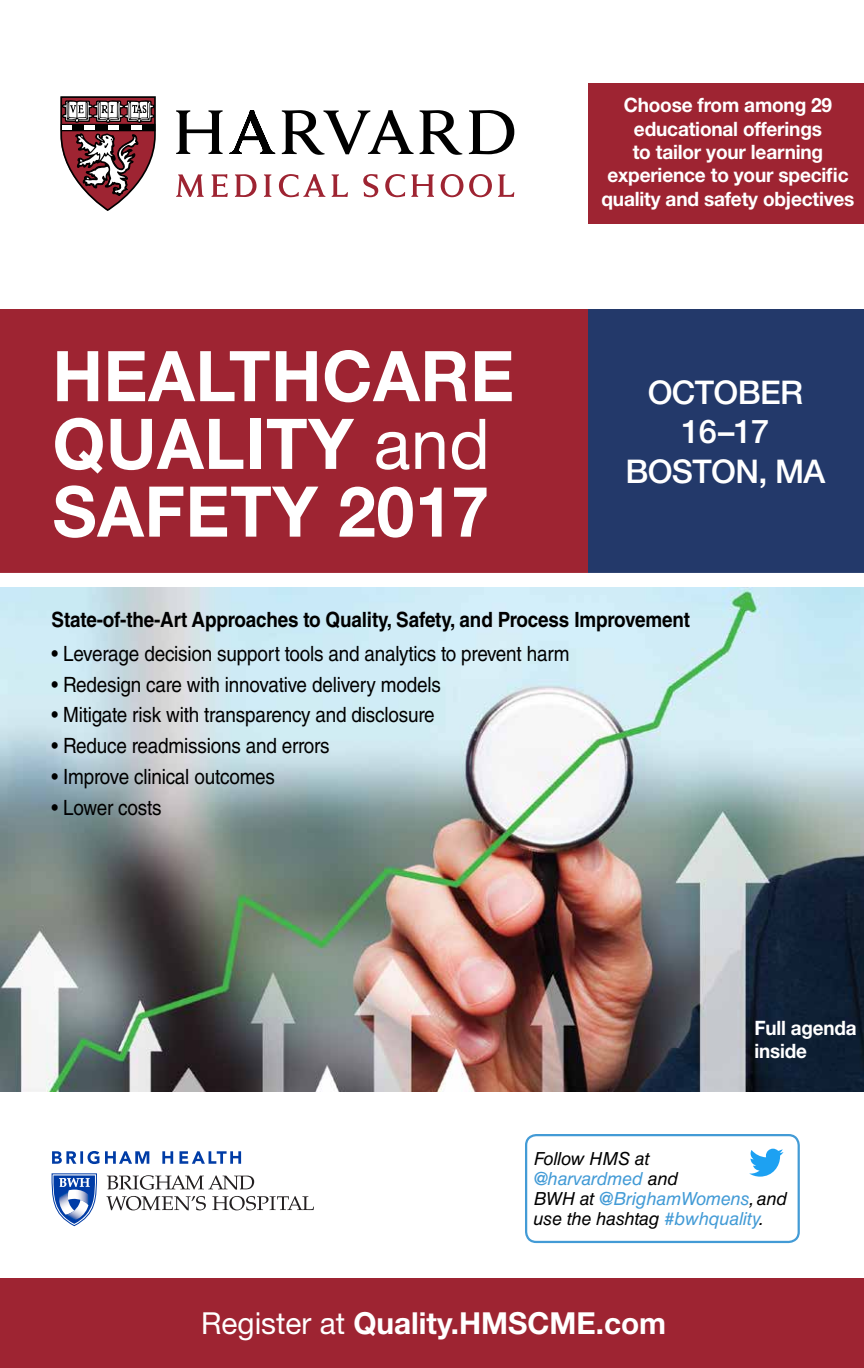
<style>
.page{position:relative;width:864px;height:1368px;background:#fff}
.page>*{position:absolute;margin:0;border:0;box-sizing:border-box;transform-origin:0 0}
.t1{font:700 70px/67.8px "Helvetica Neue LT Std";letter-spacing:.01em;color:#fff}
.t2{font:500 32.6px/39.2px "Helvetica Neue LT Std";letter-spacing:-.02em;color:#fff;text-align:center}
.t3{font:700 30.4px "Helvetica Neue LT Std";color:#fff}
.t4{font:21px "Helvetica LT Std";letter-spacing:-.01em;color:#000;scale:.9 1}
.t5{font:700 21px "Helvetica LT Std";letter-spacing:-.01em;color:#000;scale:.9 1}
.t6{font:700 19.8px/23.4px "Helvetica Neue LT Std";letter-spacing:-.01em;color:#fff;text-align:center;scale:.96 1}
.t7{font:700 19.8px/23.4px "Helvetica Neue LT Std";letter-spacing:-.01em;color:#fff;scale:.95 1}
.t8{font:italic 18px/20.2px "Helvetica LT Std";letter-spacing:-.01em;color:#000}
.s1{font-weight:400}
.s2{color:#439bd6}
</style>
<div class="page">
<div style="left:0;top:1279px;width:864px;height:89px;background:#9e2432"></div>
<img style="left:0;top:587px;width:864px;height:505px">
<svg style="left:176px;top:110px;width:338px;height:45px"></svg>
<svg style="left:176px;top:174px;width:338px;height:23px"></svg>
<svg style="left:60px;top:96px;width:96px;height:115px"></svg>
<div style="left:0;top:309px;width:589px;height:269px;background:#9e2432"></div>
<div style="left:589px;top:309px;width:275px;height:269px;background:#23396a"></div>
<svg style="left:52px;top:1173px;width:45px;height:53px"></svg>
<svg style="left:106px;top:1175px;width:208px;height:35px"></svg>
<svg style="left:52px;top:1151px;width:189px;height:13px"></svg>
<div style="left:0;top:573px;width:864px;height:9px;background:#fff"></div>
<div style="left:589px;top:84px;width:275px;height:140px;background:#9e2432"></div>
<div style="left:525px;top:1134px;width:275px;height:109px;border:2px solid #439bd6;border-radius:10px"></div>
<svg style="left:749px;top:1149px;width:35px;height:28px"></svg>
<h1 class="t1" style="left:53px;top:341px;width:463px">HEALTHCARE<br>QUALITY <span class="s1">and<br></span>SAFETY 2017</h1>
<p class="t6" style="left:602px;top:93px;width:265px">Choose from among 29 educational offerings<br>to tailor your learning experience to your specific quality and safety objectives</p>
<h2 class="t2" style="left:625px;top:373px;width:202px">OCTOBER<br>16–17<br>BOSTON, MA</h2>
<p class="t5" style="left:52px;top:607px;width:711px">State-of-the-Art Approaches to Quality, Safety, and Process Improvement</p>
<p class="t4" style="left:52px;top:641px;width:577px">• Leverage decision support tools and analytics to prevent harm</p>
<p class="t4" style="left:52px;top:672px;width:434px">• Redesign care with innovative delivery models</p>
<p class="t4" style="left:52px;top:703px;width:427px">• Mitigate risk with transparency and disclosure</p>
<p class="t4" style="left:52px;top:734px;width:310px">• Reduce readmissions and errors</p>
<p class="t4" style="left:52px;top:764px;width:250px">• Improve clinical outcomes</p>
<p class="t4" style="left:52px;top:795px;width:124px">• Lower costs</p>
<p class="t7" style="left:754px;top:1016px;width:109px">Full agenda inside</p>
<p class="t8" style="left:534px;top:1148px;width:255px">Follow HMS at<br><span class="s2">@harvardmed</span> and<br>BWH at <span class="s2">@BrighamWomens</span>, and use the hashtag <span class="s2">#bwhquality</span>.</p>
<h3 class="t3" style="left:201px;top:1305px;width:466px"><span class="s1">Register at</span> Quality.HMSCME.com</h3>
</div>
